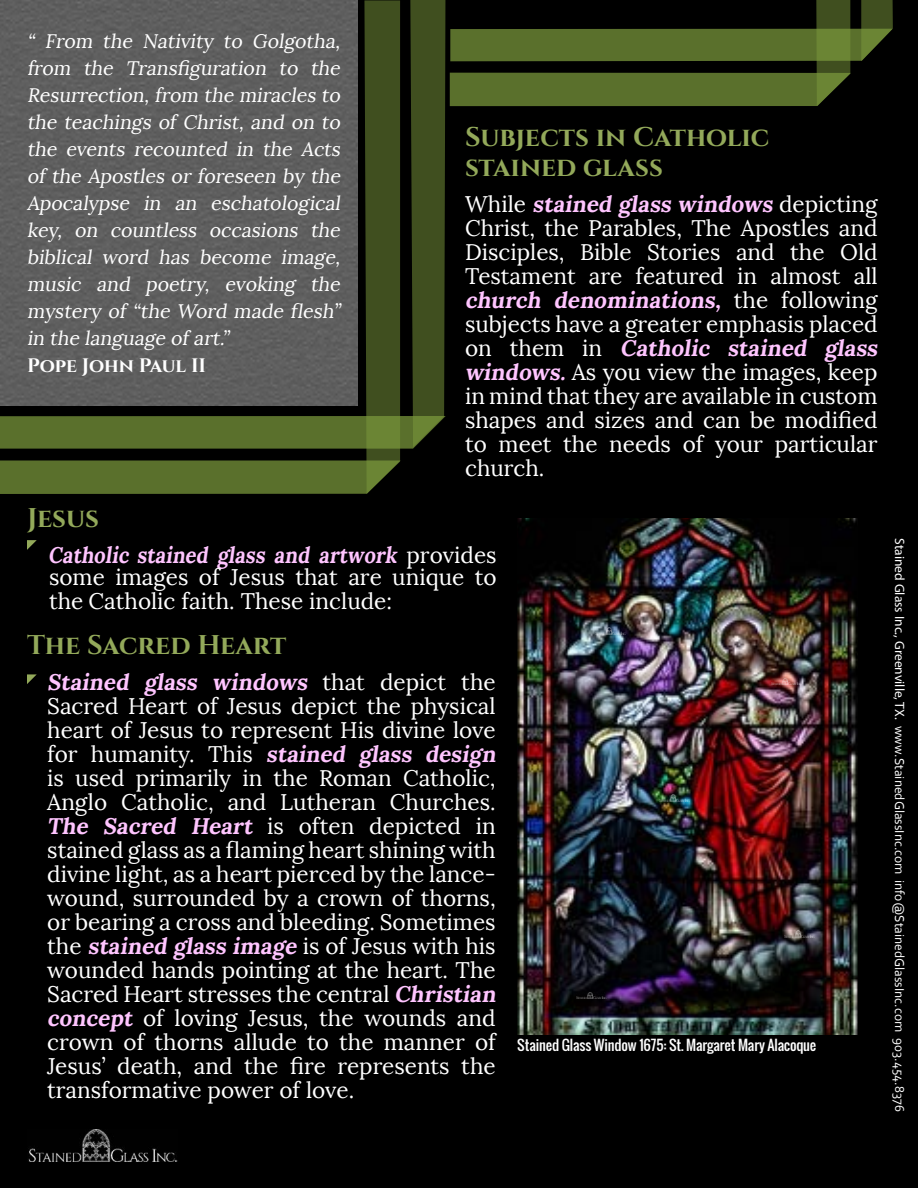
<style>
.page{position:relative;width:918px;height:1188px;background:#000}
.page>*{position:absolute;margin:0;border:0;box-sizing:border-box;transform-origin:0 0}
.t1{font:700 27px/30px "Cinzel";color:#93a95a}
.t2{font:22.5px/24px "Lora";color:#fff}
.t3{font:19.5px/27px "Lora";color:#fff;text-align:justify}
.t4{font:700 19.5px "Cinzel";letter-spacing:-.005em;color:#fff}
.t5{font:13.8px "Oswald";letter-spacing:-.01em;color:#fff}
.t6{font:13.5px "Corbel";color:#fff}
.s1{font-weight:700;color:#ffc5ff}
.s2{font-family:"Myriad Pro"}
</style>
<div class="page">
<img style="left:28px;top:1130px;width:150px;height:31px">
<svg style="left:0;top:0;width:893px;height:494px"></svg>
<div style="left:0;top:0;width:358px;height:405px;background:#5e5e5e"></div>
<img style="left:517px;top:518px;width:341px;height:517px">
<svg style="left:27px;top:540px;width:10px;height:10px"></svg>
<svg style="left:27px;top:674px;width:10px;height:10px"></svg>
<img style="left:576px;top:992px;width:30px;height:7px">
<img style="left:785px;top:931px;width:30px;height:7px">
<img style="left:659px;top:795px;width:31px;height:7px">
<img style="left:772px;top:678px;width:30px;height:7px">
<img style="left:596px;top:628px;width:30px;height:6px">
<p class="t3" style="left:27px;top:27px;width:318px">“ From the Nativity to Golgotha, from the Transfiguration to the Resurrection, from the miracles to the teachings of Christ, and on to the events recounted in the Acts of the Apostles or foreseen by the Apocalypse in an eschatological key, on countless occasions the biblical word has become image, music and poetry, evoking the mystery of “the Word made flesh” in the language of art.”</p>
<p class="t4" style="left:27px;top:353px;width:181px">Pope John Paul II</p>
<p class="t1" style="left:465px;top:122px;width:306px">Subjects in Catholic stained glass</p>
<p class="t2" style="left:465px;top:193px;width:418px">W h i l e <span class="s1">stained glass windows</span> d e p i c t i n g Christ, the Parables, The Apostles and Disciples, Bible Stories and the Old Testament are featured in almost all <span class="s1">church denominations,</span> t h e fo l l o w i n g subjects have a greater emphasis placed o n t h e m i n <span class="s1">Catholic stained glass windows.</span> As you view the images, keep in mind that they are available in custom shapes and sizes and can be modified to meet the needs of your particular church.</p>
<p class="t1" style="left:27px;top:503px;width:73px">Jesus</p>
<p class="t2" style="left:48px;top:543px;width:450px;line-height:23.2px;text-align:justify"><span class="s1">Catholic stained glass and artwork</span> p r o v i d e s some images of Jesus that are unique to the Catholic faith. These include:</p>
<p class="t1" style="left:27px;top:630px;width:261px">The Sacred Heart</p>
<p class="t2" style="left:47px;top:670px;width:454px"><span class="s1">Stained glass windows</span> t h a t d e p i c t t h e Sacred Heart of Jesus depict the physical heart of Jesus to represent His divine love fo r h u m a n i ty. T h i s <span class="s1">stained glass design </span>is used primarily in the Roman Catholic, Anglo Catholic, and Lutheran Churches.<br><span class="s1">The Sacred Heart</span> is often depicted in stained glass as a flaming heart shining with divine light, as a heart pierced by the lance&shy;wound, surrounded by a crown of thorns, or bearing a cross and bleeding. Sometimes t h e <span class="s1">stained glass image</span> i s o f J e s u s w i t h h i s wounded hands pointing at the heart. The Sacred Heart stresses the central <span class="s1">Christian concept</span> of loving Jesus, the wounds and crown of thorns allude to the manner of Jesus’ death, and the fire represents the transformative power of love.</p>
<p class="t5" style="left:517px;top:1034px;width:300px">Stained Glass Window 1675: St. Margaret Mary Alacoque</p>
<p class="t6" style="left:908px;top:538px;width:575px;rotate:90deg"><span class="s2">Stained Glass Inc., Greenville, TX.</span> www.StainedGlassInc.com info@StainedGlassInc.com 903.454.8376</p>
</div>
